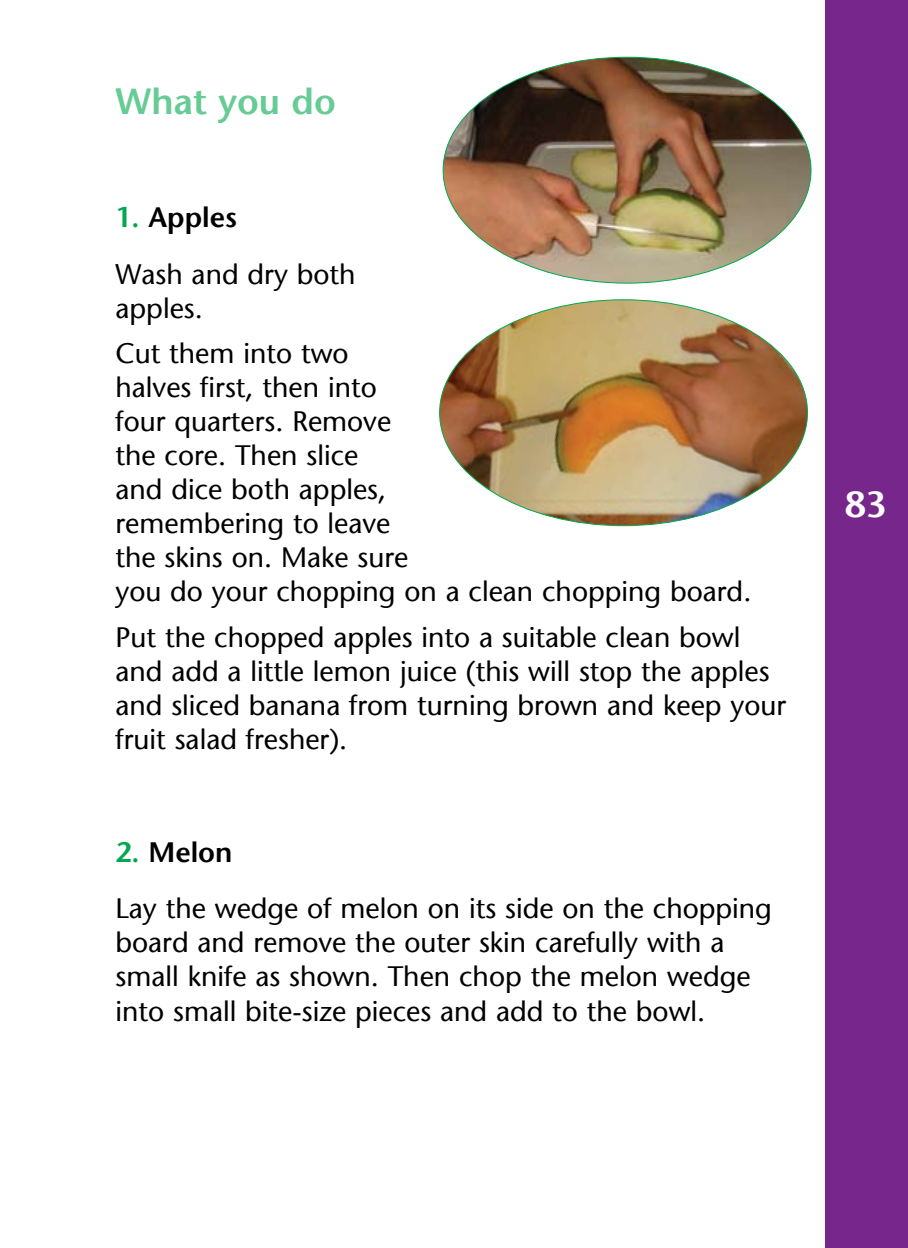
<style>
.page{position:relative;width:908px;height:1248px;background:#fff}
.page>*{position:absolute;margin:0;border:0;box-sizing:border-box;transform-origin:0 0}
.t1{font:600 36px "Stone Sans";color:#66cb95}
.t2{font:600 36px "Stone Sans";color:#fff}
.t3{font:28px/34px "Stone Sans";color:#000}
.s1{font-weight:600;color:#00a94f}
.s2{font-weight:600}
</style>
<div class="page">
<div style="left:825px;top:0;width:82px;height:1247px;background:#77278b"></div>
<img style="left:444px;top:57px;width:366px;height:226px">
<img style="left:439px;top:300px;width:368px;height:225px">
<p class="t1" style="left:115px;top:80px;width:222px">What you do</p>
<p class="t3" style="left:115px;top:189px;width:241px;line-height:56.6px"><span class="s1">1.</span> <span class="s2">Apples<br></span>Wash and dry both</p>
<p class="t3" style="left:115px;top:285px;width:234px;line-height:45.4px">apples.<br>Cut them into two</p>
<p class="t3" style="left:115px;top:370px;width:637px">halves first, then into<br>four quarters. Remove<br>the core. Then slice<br>and dice both apples,<br>remembering to leave<br>the skins on. Make sure<br>you do your chopping on a clean chopping board.</p>
<p class="t3" style="left:115px;top:620px;width:671px">Put the chopped apples into a suitable clean bowl and add a little lemon juice (this will stop the apples and sliced banana from turning brown and keep your fruit salad fresher).</p>
<p class="t3" style="left:115px;top:823px;width:657px;line-height:56.6px"><span class="s1">2.</span> <span class="s2">Melon<br></span>Lay the wedge of melon on its side on the chopping</p>
<p class="t3" style="left:115px;top:925px;width:636px">board and remove the outer skin carefully with a small knife as shown. Then chop the melon wedge into small bite-size pieces and add to the bowl.</p>
<p class="t2" style="left:844px;top:482px;width:43px">83</p>
</div>
